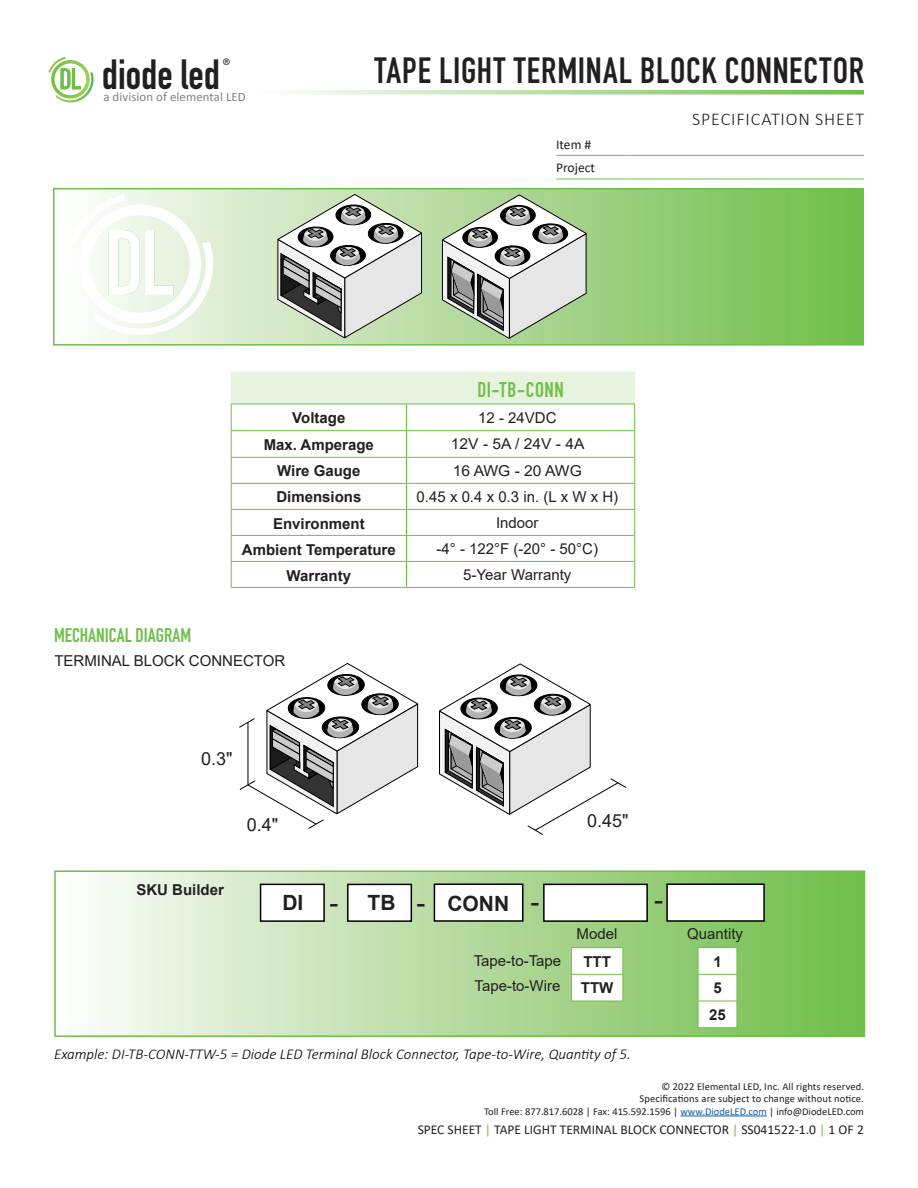
<style>
.page{position:relative;width:918px;height:1188px;background:#fff}
.page>*{position:absolute;margin:0;border:0;box-sizing:border-box;transform-origin:0 0}
.t1{font:41.55px "DIN Engschrift";color:#231f20}
.t2{font:36px "DIN Engschrift";letter-spacing:.02em;color:#231f20}
.Paragraph_Style_2{font:27px "Arial";color:#231f20}
.Table_Headers{font:21px "DIN Engschrift";letter-spacing:.03em;color:#70bf49}
.Paragraph_Style_2-2{font:700 21px "Arial";color:#231f20}
.Paragraph_Style_2-3{font:19.5px "DIN Engschrift";color:#70bf49}
.t3{font:300 18px "Calibri";letter-spacing:.05em;color:#231f20}
.Paragraph_Style_2-4{font:18px "Arial";color:#231f20}
.Paragraph_Style_2-5{font:15px "Arial";color:#231f20}
.Paragraph_Style_2-6{font:700 15px "Arial";color:#231f20}
.t4{font:italic 300 15px "Calibri";color:#000}
.Paragraph_Style_2-7{font:15px "Arial";color:#231f20;scale:1.04 1}
.Table_Body{font:15px "Arial";color:#231f20}
.t5{font:13.5px "Calibri";color:#231f20}
.t6{font:12.75px "Calibri";letter-spacing:.01em;color:#808285}
.t7{font:10.5px/12.6px "Calibri";letter-spacing:.005em;color:#231f20;text-align:right}
.t8{font:9.15px "DIN Engschrift";color:#231f20}
.s1{color:#175d9e}
.s2{color:#77be4e}
.s3{color:#70bf49}
</style>
<div class="page">
<hr style="left:680px;top:1116px;width:87px;height:1px;background:#175d9e">
<svg style="left:288px;top:90px;width:574px;height:4px;background:#b2dc9f"></svg>
<div style="left:55px;top:871px;width:809px;height:165px;background:linear-gradient(to right,#fdfbfa,#6fbb48)"></div>
<div style="left:54px;top:870px;width:811px;height:167px;border:2px solid #6ebe4a"></div>
<div style="left:54px;top:189px;width:809px;height:156px;background:linear-gradient(to right,#fdfbfa,#6fbc48)"></div>
<div style="left:53px;top:188px;width:811px;height:158px;border:2px solid #6ebe4a"></div>
<svg style="left:441px;top:194px;width:146px;height:146px"></svg>
<svg style="left:277px;top:193px;width:146px;height:146px"></svg>
<img style="left:54px;top:63px;width:35px;height:34px">
<svg style="left:48px;top:57px;width:33px;height:32px"></svg>
<img style="left:56px;top:72px;width:38px;height:30px">
<hr style="left:556px;top:155px;width:70px;height:1px;background:#70bf49">
<hr style="left:626px;top:155px;width:238px;height:1px;background:#70bf49">
<hr style="left:556px;top:179px;width:70px;height:1px;background:#70bf49">
<hr style="left:626px;top:179px;width:238px;height:1px;background:#70bf49">
<svg style="left:70px;top:194px;width:143px;height:141px"></svg>
<div style="left:260px;top:884px;width:65px;height:38px;background:#fff;border:2px solid #000"></div>
<div style="left:434px;top:883px;width:90px;height:39px;background:#fff;border:2px solid #000"></div>
<div style="left:543px;top:884px;width:105px;height:38px;background:#fff;border:2px solid #000"></div>
<div style="left:666px;top:883px;width:99px;height:39px;background:#fff;border:2px solid #000"></div>
<hr style="left:571px;top:947px;width:52px;height:1px;background:#70bf49">
<svg style="left:571px;top:948px;width:53px;height:53px"></svg>
<hr style="left:571px;top:974px;width:52px;height:1px;background:#70bf49">
<hr style="left:571px;top:1001px;width:52px;height:1px;background:#70bf49">
<hr style="left:231px;top:587px;width:175px;height:1px;background:#70bf49">
<hr style="left:406px;top:587px;width:229px;height:1px;background:#70bf49">
<svg style="left:231px;top:373px;width:404px;height:214px"></svg>
<hr style="left:406px;top:372px;width:229px;height:1px;background:#e7f2df">
<hr style="left:634px;top:372px;width:1px;height:32px;background:#e7f2df">
<hr style="left:406px;top:404px;width:229px;height:1px;background:#70bf49">
<hr style="left:231px;top:372px;width:175px;height:1px;background:#e7f2df">
<hr style="left:231px;top:372px;width:1px;height:32px;background:#e7f2df">
<hr style="left:406px;top:372px;width:1px;height:32px;background:#e7f2df">
<hr style="left:231px;top:404px;width:175px;height:1px;background:#70bf49">
<hr style="left:698px;top:947px;width:39px;height:1px;background:#70bf49">
<svg style="left:698px;top:948px;width:40px;height:80px"></svg>
<hr style="left:698px;top:974px;width:39px;height:1px;background:#70bf49">
<hr style="left:698px;top:1001px;width:39px;height:1px;background:#70bf49">
<hr style="left:698px;top:1027px;width:39px;height:1px;background:#70bf49">
<svg style="left:239px;top:663px;width:180px;height:166px"></svg>
<hr style="left:248px;top:722px;width:1px;height:63px;background:#000">
<svg style="left:439px;top:663px;width:187px;height:172px"></svg>
<div style="left:347px;top:884px;width:65px;height:38px;background:#fff;border:2px solid #000"></div>
<p class="t1" style="left:102px;top:50px;width:119px">diode led</p>
<h2 class="t2" style="left:375px;top:49px;width:491px">TAPE LIGHT TERMINAL BLOCK CONNECTOR</h2>
<p class="t8" style="left:223px;top:57px;width:9px">®</p>
<p class="t6" style="left:103px;top:89px;width:144px">a division of elemental LED</p>
<p class="t5" style="left:556px;top:135px;width:37px">Item #</p>
<p class="t5" style="left:556px;top:158px;width:40px">Project</p>
<h3 class="t3" style="left:692px;top:108px;width:174px">SPECIFICATION SHEET</h3>
<p class="Table_Headers" style="left:477px;top:377px;width:88px">DI-TB-CONN</p>
<p class="Paragraph_Style_2-6" style="left:292px;top:407px;width:55px">Voltage</p>
<p class="Paragraph_Style_2-5" style="left:478px;top:407px;width:80px">12 - 24VDC</p>
<p class="Paragraph_Style_2-6" style="left:264px;top:434px;width:112px">Max. Amperage</p>
<p class="Paragraph_Style_2-7" style="left:451px;top:434px;width:130px">12V - 5A / 24V - 4A</p>
<p class="Paragraph_Style_2-6" style="left:277px;top:461px;width:85px">Wire Gauge</p>
<p class="Paragraph_Style_2-7" style="left:453px;top:460px;width:126px">16 AWG - 20 AWG</p>
<p class="Paragraph_Style_2-6" style="left:276px;top:487px;width:87px">Dimensions</p>
<p class="Table_Body" style="left:417px;top:486px;width:203px">0.45 x 0.4 x 0.3 in. (L x W x H)</p>
<p class="Paragraph_Style_2-6" style="left:273px;top:513px;width:93px">Environment</p>
<p class="Paragraph_Style_2-5" style="left:496px;top:512px;width:44px">Indoor</p>
<p class="Paragraph_Style_2-6" style="left:242px;top:539px;width:155px">Ambient Temperature</p>
<p class="Paragraph_Style_2-5" style="left:437px;top:538px;width:163px">-4° - 122°F (-20° - 50°C)</p>
<p class="Paragraph_Style_2-6" style="left:287px;top:565px;width:66px">Warranty</p>
<p class="Paragraph_Style_2-5" style="left:463px;top:564px;width:110px">5-Year Warranty</p>
<p class="Paragraph_Style_2-3" style="left:54px;top:623px;width:139px">MECHANICAL DIAGRAM</p>
<p class="Paragraph_Style_2-5" style="left:54px;top:651px;width:232px">TERMINAL BLOCK CONNECTOR</p>
<p class="Paragraph_Style_2-4" style="left:201px;top:746px;width:33px">0.3"</p>
<p class="Paragraph_Style_2-4" style="left:247px;top:812px;width:33px">0.4"</p>
<p class="Paragraph_Style_2-4" style="left:587px;top:808px;width:43px">0.45"</p>
<p class="Paragraph_Style_2-6" style="left:136px;top:880px;width:89px">SKU Builder</p>
<p class="Paragraph_Style_2-2" style="left:282px;top:888px;width:22px">DI</p>
<p class="Paragraph_Style_2" style="left:329px;top:883px;width:10px">-</p>
<p class="Paragraph_Style_2" style="left:530px;top:883px;width:10px">-</p>
<p class="Paragraph_Style_2-2" style="left:368px;top:888px;width:29px">TB</p>
<p class="Paragraph_Style_2" style="left:417px;top:883px;width:10px">-</p>
<p class="Paragraph_Style_2-2" style="left:447px;top:889px;width:63px">CONN</p>
<p class="Paragraph_Style_2-5" style="left:474px;top:950px;width:89px">Tape-to-Tape</p>
<p class="Paragraph_Style_2-5" style="left:475px;top:976px;width:87px">Tape-to-Wire</p>
<p class="Paragraph_Style_2-5" style="left:577px;top:923px;width:42px">Model</p>
<p class="Paragraph_Style_2-6" style="left:583px;top:951px;width:29px">TTT</p>
<p class="Paragraph_Style_2-6" style="left:581px;top:978px;width:34px">TTW</p>
<p class="t4" style="left:54px;top:1045px;width:578px">Example: DI-TB-CONN-TTW-5 = Diode LED Terminal Block Connector, Tape-to-Wire, Quantity of 5.</p>
<p class="Paragraph_Style_2" style="left:654px;top:881px;width:10px">-</p>
<p class="Paragraph_Style_2-5" style="left:687px;top:923px;width:57px">Quantity</p>
<p class="Paragraph_Style_2-6" style="left:713px;top:951px;width:10px">1</p>
<p class="Paragraph_Style_2-6" style="left:713px;top:978px;width:10px">5</p>
<p class="Paragraph_Style_2-6" style="left:709px;top:1004px;width:18px">25</p>
<p class="t7" style="left:484px;top:1080px;width:381px">© 2022 Elemental LED, Inc. All rights reserved.<br>Specifications are subject to change without notice.<br>Toll Free: 877.817.6028 | Fax: 415.592.1596 | <span class="s1">www.DiodeLED.com</span> | info@DiodeLED.com</p>
<p class="t5" style="left:418px;top:1120px;width:448px">SPEC SHEET <span class="s2">|</span> TAPE LIGHT TERMINAL BLOCK CONNECTOR <span class="s3">|</span> SS041522-1.0 <span class="s2">|</span> 1 OF 2</p>
</div>
